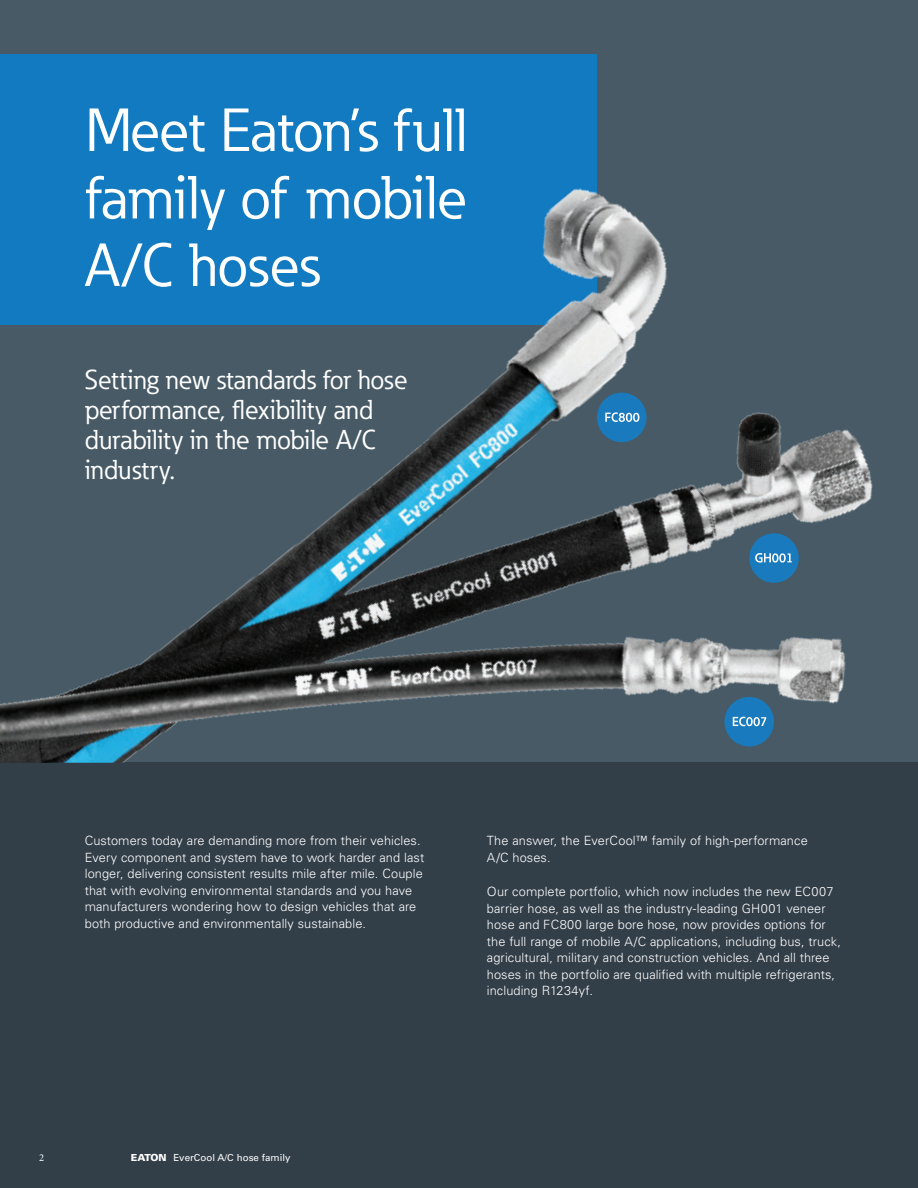
<style>
.page{position:relative;width:918px;height:1188px;background:#fff}
.page>*{position:absolute;margin:0;border:0;box-sizing:border-box;transform-origin:0 0}
.t1{font:60px/67.5px "Eaton";letter-spacing:-.01em;color:#fff;text-align:justify}
.t2{font:27px/30px "Eaton";color:#fff}
.t3{font:300 12.75px/16.5px "Univers LT Std";letter-spacing:.005em;color:#fff}
.t4{font:10.5px "Minion Pro";color:#fff}
.t5{font:9.75px "Univers LT Std";color:#fff}
.s1{font-weight:900}
</style>
<div class="page">
<div style="left:0;top:762px;width:917px;height:426px;background:#323e48"></div>
<img style="left:0;top:0;width:918px;height:763px">
<div style="left:597px;top:393px;width:50px;height:49px;background:#197abd;border-radius:50%"></div>
<svg style="left:605px;top:412px;width:34px;height:10px"></svg>
<div style="left:749px;top:533px;width:50px;height:50px;background:#197abd;border-radius:50%"></div>
<svg style="left:755px;top:553px;width:37px;height:10px"></svg>
<div style="left:724px;top:697px;width:50px;height:50px;background:#197abd;border-radius:50%"></div>
<svg style="left:733px;top:717px;width:33px;height:9px"></svg>
<h1 class="t1" style="left:85px;top:97px;width:384px">Meet Eaton’s full family of mobile A/C hoses</h1>
<h2 class="t2" style="left:85px;top:365px;width:324px">Setting new standards for hose performance, flexibility and durability in the mobile A/C industry.</h2>
<p class="t3" style="left:85px;top:833px;width:341px">Customers today are demanding more from their vehicles.<br>Every component and system have to work harder and last longer, delivering consistent results mile after mile. Couple that with evolving environmental standards and you have manufacturers wondering how to design vehicles that are both productive and environmentally sustainable.</p>
<p class="t4" style="left:39px;top:1151px;width:7px">2</p>
<p class="t5" style="left:131px;top:1152px;width:161px"><span class="s1">EATON</span> EverCool A/C hose family</p>
<p class="t3" style="left:487px;top:833px;width:322px">The answer, the EverCool™ family of high-performance<br>A/C hoses.</p>
<p class="t3" style="left:487px;top:884px;width:356px">Our complete portfolio, which now includes the new EC007 barrier hose, as well as the industry-leading GH001 veneer hose and FC800 large bore hose, now provides options for the full range of mobile A/C applications, including bus, truck, agricultural, military and construction vehicles. And all three hoses in the portfolio are qualified with multiple refrigerants, including R1234yf.</p>
</div>
